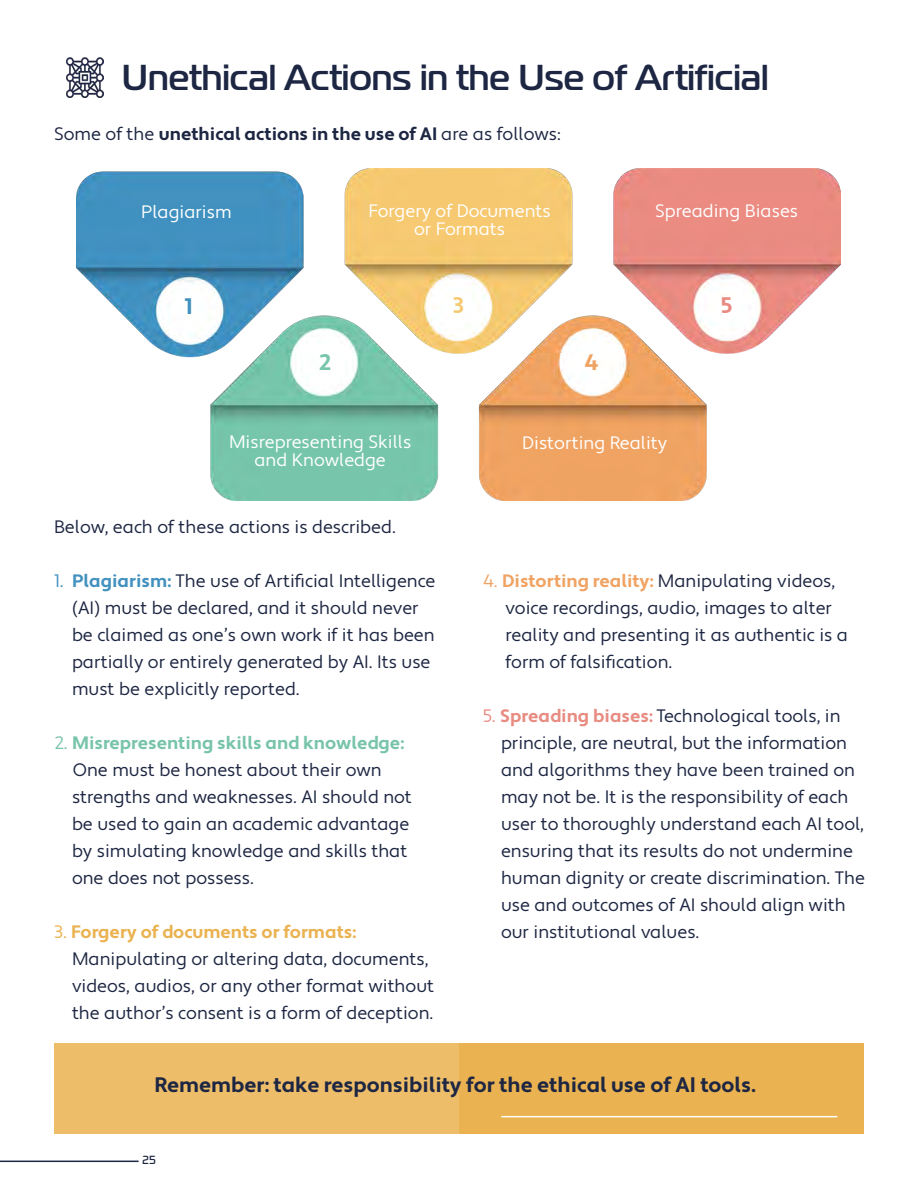
<style>
.page{position:relative;width:918px;height:1188px;background:#fff}
.page>*{position:absolute;margin:0;border:0;box-sizing:border-box;transform-origin:0 0}
.t1{font:500 36px "Magistral";color:#1d2642}
.t2{font:700 22.5px "Apertura";color:#4191c0}
.t3{font:700 22.5px "Apertura";color:#77c5aa}
.t4{font:700 22.5px "Apertura";color:#f5c972}
.t5{font:700 22.5px "Apertura";color:#efa363}
.t6{font:700 22.5px "Apertura";color:#e98b82}
.t7{font:700 21px "Apertura";color:#1d2642}
.t8{font:18px "Apertura";color:#1d2642}
.t9{font:18px/18px "Apertura";color:#fff;text-align:center}
.t10{font:700 18px "Apertura";color:#1d2642}
.t11{font:700 18px "Apertura";color:#78c4ab}
.t12{font:700 18px "Apertura";color:#eab250}
.t13{font:200 12px "Oxanium";color:#1d2642}
.s1{font-weight:400}
.s2{color:#4291bf}
.s3{font-weight:700;color:#4291bf}
.s4{color:#f0a363}
.s5{font-weight:700;color:#f0a363}
.s6{color:#e88c82}
.s7{font-weight:700;color:#e88c82}
</style>
<div class="page">
<img style="left:66px;top:57px;width:37px;height:41px">
<div style="left:54px;top:1044px;width:810px;height:90px;background:#eab250"></div>
<div style="left:54px;top:1044px;width:405px;height:90px;background:#edbd6a"></div>
<hr style="left:501px;top:1116px;width:336px;height:1px;background:#fff">
<img style="left:77px;top:169px;width:763px;height:331px">
<hr style="left:0;top:1161px;width:139px;height:1px;background:#1d2642">
<p class="t1" style="left:122px;top:56px;width:648px">Unethical Actions in the Use of Artificial</p>
<p class="t10" style="left:54px;top:123px;width:508px"><span class="s1">Some of the</span> unethical actions in the use of AI <span class="s1">are as follows:</span></p>
<p class="t9" style="left:141px;top:203px;width:92px">Plagiarism</p>
<p class="t9" style="left:369px;top:202px;width:184px">Forgery of Documents</p>
<p class="t9" style="left:414px;top:220px;width:92px">or Formats</p>
<p class="t9" style="left:655px;top:202px;width:145px">Spreading Biases</p>
<p class="t2" style="left:185px;top:292px;width:10px">1</p>
<p class="t4" style="left:453px;top:292px;width:13px">3</p>
<p class="t6" style="left:721px;top:292px;width:13px">5</p>
<p class="t3" style="left:319px;top:349px;width:14px">2</p>
<p class="t5" style="left:585px;top:349px;width:15px">4</p>
<p class="t9" style="left:229px;top:433px;width:184px">Misrepresenting Skills and Knowledge</p>
<p class="t8" style="left:54px;top:516px;width:343px">Below, each of these actions is described.</p>
<p class="t8" style="left:54px;top:570px;width:383px"><span class="s2">1.</span> <span class="s3">Plagiarism:</span> The use of Artificial Intelligence</p>
<p class="t8" style="left:72px;top:597px;width:348px">(AI) must be declared, and it should never</p>
<p class="t8" style="left:72px;top:624px;width:364px">be claimed as one’s own work if it has been</p>
<p class="t8" style="left:72px;top:651px;width:360px">partially or entirely generated by AI. Its use</p>
<p class="t8" style="left:72px;top:678px;width:229px">must be explicitly reported.</p>
<p class="t11" style="left:54px;top:732px;width:352px"><span class="s1">2.</span> Misrepresenting skills and knowledge:</p>
<p class="t8" style="left:73px;top:759px;width:310px">One must be honest about their own</p>
<p class="t8" style="left:72px;top:786px;width:341px">strengths and weaknesses. AI should not</p>
<p class="t8" style="left:72px;top:813px;width:339px">be used to gain an academic advantage</p>
<p class="t8" style="left:72px;top:840px;width:337px">by simulating knowledge and skills that</p>
<p class="t8" style="left:72px;top:867px;width:183px">one does not possess.</p>
<p class="t12" style="left:54px;top:921px;width:304px"><span class="s1">3.</span> Forgery of documents or formats:</p>
<p class="t8" style="left:72px;top:948px;width:358px">Manipulating or altering data, documents,</p>
<p class="t8" style="left:72px;top:975px;width:364px">videos, audios, or any other format without</p>
<p class="t8" style="left:72px;top:1002px;width:363px">the author’s consent is a form of deception.</p>
<p class="t9" style="left:522px;top:435px;width:147px">Distorting Reality</p>
<p class="t8" style="left:483px;top:570px;width:354px"><span class="s4">4.</span> <span class="s5">Distorting reality:</span> Manipulating videos,</p>
<p class="t8" style="left:506px;top:597px;width:328px">voice recordings, audio, images to alter</p>
<p class="t8" style="left:506px;top:624px;width:344px">reality and presenting it as authentic is a</p>
<p class="t8" style="left:506px;top:651px;width:168px">form of falsification.</p>
<p class="t8" style="left:483px;top:705px;width:359px"><span class="s6">5.</span> <span class="s7">Spreading biases:</span> Technological tools, in</p>
<p class="t8" style="left:501px;top:732px;width:348px">principle, are neutral, but the information</p>
<p class="t8" style="left:501px;top:759px;width:356px">and algorithms they have been trained on</p>
<p class="t8" style="left:501px;top:786px;width:349px">may not be. It is the responsibility of each</p>
<p class="t8" style="left:501px;top:813px;width:365px">user to thoroughly understand each AI tool,</p>
<p class="t8" style="left:501px;top:840px;width:353px">ensuring that its results do not undermine</p>
<p class="t8" style="left:501px;top:867px;width:366px">human dignity or create discrimination. The</p>
<p class="t8" style="left:501px;top:894px;width:346px">use and outcomes of AI should align with</p>
<p class="t8" style="left:501px;top:921px;width:200px">our institutional values.</p>
<p class="t7" style="left:154px;top:1072px;width:603px">Remember: take responsibility for the ethical use of AI tools.</p>
<p class="t13" style="left:142px;top:1153px;width:15px">25</p>
</div>
